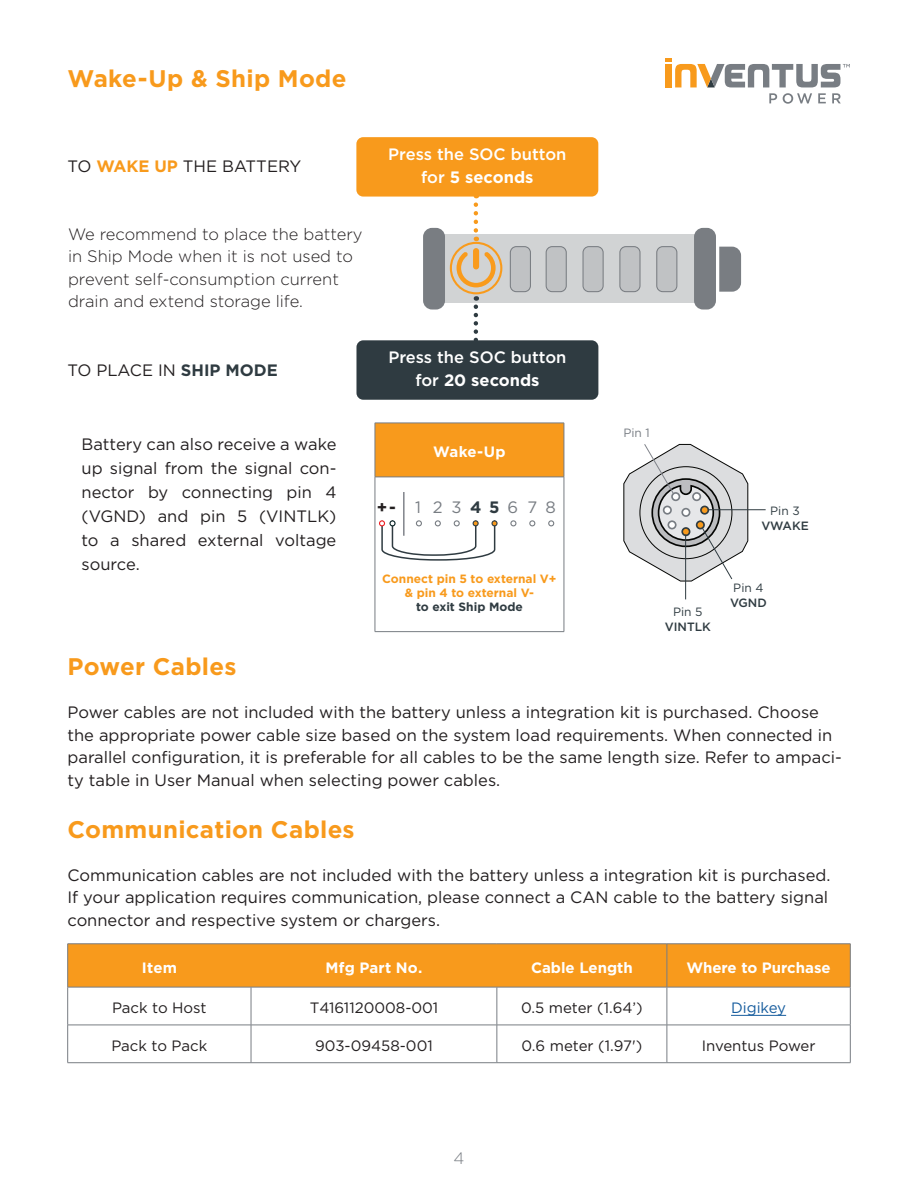
<style>
.page{position:relative;width:918px;height:1188px;background:#fff}
.page>*{position:absolute;margin:0;border:0;box-sizing:border-box;transform-origin:0 0}
.t1{font:700 24px "Gotham";letter-spacing:.015em;color:#f89a1c}
.t2{font:16.5px/22.5px "Gotham";color:#231f20}
.t3{font:300 16.5px/22.5px "Gotham";color:#231f20}
.t4{font:500 16.5px/22.5px "Gotham";color:#fff;text-align:center}
.t5{font:16.5px "Gotham";color:#787d83}
.t6{font:700 16.5px "Gotham";color:#231f20}
.t7{font:300 16.5px "Gotham";color:#787d83}
.t8{font:15px "Gotham";color:#231f20}
.t9{font:700 15px "Gotham";color:#fff}
.t10{font:15px "Gotham";color:#175d9e}
.t11{font:700 12px/14.4px "Gotham";color:#f89a1c;text-align:center}
.t12{font:500 12px "Gotham";color:#2f3b41}
.t13{font:700 12px "Gotham";color:#2f3b41}
.t14{font:12px "Gotham";color:#2f3b41}
.t15{font:12px "Gotham";color:#787d83}
.s1{font-weight:700;color:#f89a1c}
.s2{font-weight:700;color:#2f3b41}
.s3{font-weight:700}
</style>
<div class="page">
<svg style="left:769px;top:93px;width:8px;height:10px"></svg>
<svg style="left:818px;top:93px;width:8px;height:10px"></svg>
<svg style="left:832px;top:93px;width:9px;height:10px"></svg>
<svg style="left:783px;top:93px;width:29px;height:11px"></svg>
<svg style="left:665px;top:58px;width:185px;height:29px"></svg>
<div style="left:356px;top:137px;width:242px;height:60px;background:#f89a1c;border-radius:7px"></div>
<div style="left:443px;top:234px;width:257px;height:69px;background:#d1d3d4"></div>
<div style="left:450px;top:242px;width:52px;height:52px;border:2px solid #f99b1c;border-radius:50%"></div>
<div style="left:423px;top:228px;width:22px;height:82px;background:#797d82;border-radius:9px"></div>
<div style="left:694px;top:228px;width:22px;height:82px;background:#797d82;border-radius:9px"></div>
<div style="left:510px;top:247px;width:20px;height:45px;background:#c0c2c4;border-radius:6px"></div>
<div style="left:510px;top:246px;width:21px;height:46px;border:1px solid #797d82;border-radius:6px"></div>
<div style="left:546px;top:247px;width:20px;height:45px;background:#c0c2c4;border-radius:6px"></div>
<div style="left:546px;top:246px;width:21px;height:46px;border:1px solid #797d82;border-radius:6px"></div>
<div style="left:583px;top:247px;width:20px;height:45px;background:#c0c2c4;border-radius:6px"></div>
<div style="left:583px;top:246px;width:21px;height:46px;border:1px solid #797d82;border-radius:6px"></div>
<div style="left:620px;top:247px;width:20px;height:45px;background:#c0c2c4;border-radius:6px"></div>
<div style="left:619px;top:246px;width:22px;height:46px;border:1px solid #797d82;border-radius:6px"></div>
<div style="left:657px;top:247px;width:20px;height:45px;background:#c0c2c4;border-radius:6px"></div>
<div style="left:656px;top:246px;width:21px;height:46px;border:1px solid #797d82;border-radius:6px"></div>
<svg style="left:719px;top:247px;width:22px;height:45px"></svg>
<svg style="left:457px;top:248px;width:39px;height:39px"></svg>
<svg style="left:474px;top:205px;width:4px;height:36px"></svg>
<div style="left:356px;top:340px;width:242px;height:60px;background:#2f3b41;border-radius:7px"></div>
<svg style="left:474px;top:307px;width:4px;height:33px"></svg>
<hr style="left:685px;top:535px;width:1px;height:64px;background:#2f3b41">
<svg style="left:623px;top:443px;width:125px;height:139px"></svg>
<hr style="left:708px;top:509px;width:58px;height:1px;background:#2f3b41">
<div style="left:68px;top:945px;width:782px;height:42px;background:#f89a1c"></div>
<svg style="left:68px;top:988px;width:782px;height:74px"></svg>
<hr style="left:67px;top:987px;width:1px;height:38px;background:#787d83">
<hr style="left:251px;top:987px;width:1px;height:38px;background:#787d83">
<hr style="left:497px;top:987px;width:1px;height:38px;background:#787d83">
<hr style="left:667px;top:987px;width:1px;height:38px;background:#787d83">
<hr style="left:850px;top:987px;width:1px;height:38px;background:#787d83">
<hr style="left:68px;top:1025px;width:183px;height:1px;background:#787d83">
<hr style="left:67px;top:1025px;width:1px;height:38px;background:#787d83">
<hr style="left:251px;top:1025px;width:246px;height:1px;background:#787d83">
<hr style="left:251px;top:1025px;width:1px;height:38px;background:#787d83">
<hr style="left:497px;top:1025px;width:170px;height:1px;background:#787d83">
<hr style="left:497px;top:1025px;width:1px;height:38px;background:#787d83">
<hr style="left:667px;top:1025px;width:184px;height:1px;background:#787d83">
<hr style="left:667px;top:1025px;width:1px;height:38px;background:#787d83">
<hr style="left:850px;top:1025px;width:1px;height:38px;background:#787d83">
<hr style="left:68px;top:1062px;width:183px;height:1px;background:#787d83">
<hr style="left:251px;top:1062px;width:246px;height:1px;background:#787d83">
<hr style="left:497px;top:1062px;width:170px;height:1px;background:#787d83">
<hr style="left:667px;top:1062px;width:184px;height:1px;background:#787d83">
<hr style="left:251px;top:944px;width:246px;height:1px;background:#787d83">
<hr style="left:497px;top:944px;width:170px;height:1px;background:#787d83">
<hr style="left:667px;top:944px;width:184px;height:1px;background:#787d83">
<hr style="left:667px;top:944px;width:1px;height:43px;background:#787d83">
<hr style="left:850px;top:944px;width:1px;height:43px;background:#787d83">
<hr style="left:251px;top:987px;width:246px;height:1px;background:#787d83">
<hr style="left:497px;top:987px;width:170px;height:1px;background:#787d83">
<hr style="left:667px;top:987px;width:184px;height:1px;background:#787d83">
<hr style="left:68px;top:944px;width:183px;height:1px;background:#787d83">
<hr style="left:67px;top:944px;width:1px;height:43px;background:#787d83">
<hr style="left:68px;top:987px;width:183px;height:1px;background:#787d83">
<hr style="left:731px;top:1015px;width:55px;height:1px;background:#175d9e">
<div style="left:375px;top:423px;width:189px;height:54px;background:#f89a1c"></div>
<hr style="left:375px;top:477px;width:1px;height:154px;background:#787d83">
<hr style="left:564px;top:477px;width:1px;height:154px;background:#787d83">
<hr style="left:375px;top:631px;width:189px;height:1px;background:#787d83">
<hr style="left:375px;top:423px;width:189px;height:1px;background:#787d83">
<hr style="left:375px;top:423px;width:1px;height:54px;background:#787d83">
<hr style="left:564px;top:423px;width:1px;height:54px;background:#787d83">
<hr style="left:375px;top:477px;width:189px;height:1px;background:#787d83">
<svg style="left:510px;top:520px;width:6px;height:6px"></svg>
<svg style="left:529px;top:520px;width:6px;height:6px"></svg>
<svg style="left:548px;top:520px;width:6px;height:6px"></svg>
<div style="left:491px;top:520px;width:7px;height:6px;border:1px solid #2f3b41;border-radius:50%"></div>
<svg style="left:379px;top:520px;width:118px;height:41px"></svg>
<div style="left:389px;top:520px;width:7px;height:6px;border:1px solid #041f22;border-radius:50%"></div>
<hr style="left:403px;top:492px;width:2px;height:44px;background:#81848b">
<h1 class="t1" style="left:68px;top:67px;width:281px">Wake-Up &amp; Ship Mode</h1>
<p class="t2" style="left:68px;top:156px;width:235px">TO <span class="s1">WAKE UP</span> THE BATTERY</p>
<p class="t3" style="left:68px;top:224px;width:296px">We recommend to place the battery in Ship Mode when it is not used to prevent self-consumption current drain and extend storage life.</p>
<p class="t2" style="left:67px;top:359px;width:212px">TO PLACE IN <span class="s2">SHIP MODE</span></p>
<p class="t4" style="left:388px;top:144px;width:180px">Press the SOC button for <span class="s3">5 seconds</span></p>
<p class="t4" style="left:388px;top:347px;width:180px">Press the SOC button for <span class="s3">20 seconds</span></p>
<p class="t2" style="left:82px;top:433px;width:256px;line-height:24px;text-align:justify">Battery can also receive a wake up signal from the signal con&shy;nector by connecting pin 4 (VGND) and pin 5 (VINTLK) to a shared external voltage source.</p>
<p class="t9" style="left:433px;top:445px;width:74px">Wake-Up</p>
<p class="t6" style="left:377px;top:500px;width:21px">+-</p>
<p class="t5" style="left:415px;top:499px;width:142px">1 2 3<span class="s2">4 5</span>6 7 8</p>
<p class="t11" style="left:382px;top:572px;width:176px">Connect pin 5 to external V+ &amp; pin 4 to external V-</p>
<p class="t13" style="left:416px;top:602px;width:108px">to exit Ship Mode</p>
<p class="t15" style="left:623px;top:427px;width:28px">Pin 1</p>
<p class="t14" style="left:770px;top:506px;width:31px">Pin 3</p>
<p class="t12" style="left:761px;top:521px;width:49px">VWAKE</p>
<p class="t14" style="left:673px;top:607px;width:31px">Pin 5</p>
<p class="t12" style="left:665px;top:622px;width:48px">VINTLK</p>
<p class="t14" style="left:733px;top:582px;width:32px">Pin 4</p>
<p class="t12" style="left:730px;top:597px;width:38px">VGND</p>
<h1 class="t1" style="left:68px;top:656px;width:170px">Power Cables</h1>
<p class="t2" style="left:68px;top:702px;width:776px">Power cables are not included with the battery unless a integration kit is purchased. Choose the appropriate power cable size based on the system load requirements. When connected in parallel configuration, it is preferable for all cables to be the same length size. Refer to ampaci&shy;ty table in User Manual when selecting power cables.</p>
<h1 class="t1" style="left:68px;top:819px;width:289px">Communication Cables</h1>
<p class="t2" style="left:68px;top:865px;width:764px">Communication cables are not included with the battery unless a integration kit is purchased.<br>If your application requires communication, please connect a CAN cable to the battery signal connector and respective system or chargers.</p>
<p class="t9" style="left:142px;top:961px;width:37px">Item</p>
<p class="t9" style="left:326px;top:961px;width:98px">Mfg Part No.</p>
<p class="t9" style="left:531px;top:961px;width:103px">Cable Length</p>
<p class="t9" style="left:686px;top:961px;width:146px">Where to Purchase</p>
<p class="t8" style="left:112px;top:1001px;width:96px">Pack to Host</p>
<p class="t8" style="left:310px;top:1001px;width:130px">T4161120008-001</p>
<p class="t8" style="left:521px;top:1001px;width:123px">0.5 meter (1.64’)</p>
<p class="t10" style="left:731px;top:1001px;width:57px">Digikey</p>
<p class="t8" style="left:111px;top:1039px;width:97px">Pack to Pack</p>
<p class="t8" style="left:315px;top:1039px;width:119px">903-09458-001</p>
<p class="t8" style="left:521px;top:1039px;width:122px">0.6 meter (1.97')</p>
<p class="t8" style="left:702px;top:1039px;width:115px">Inventus Power</p>
<p class="t7" style="left:454px;top:1151px;width:12px">4</p>
</div>
